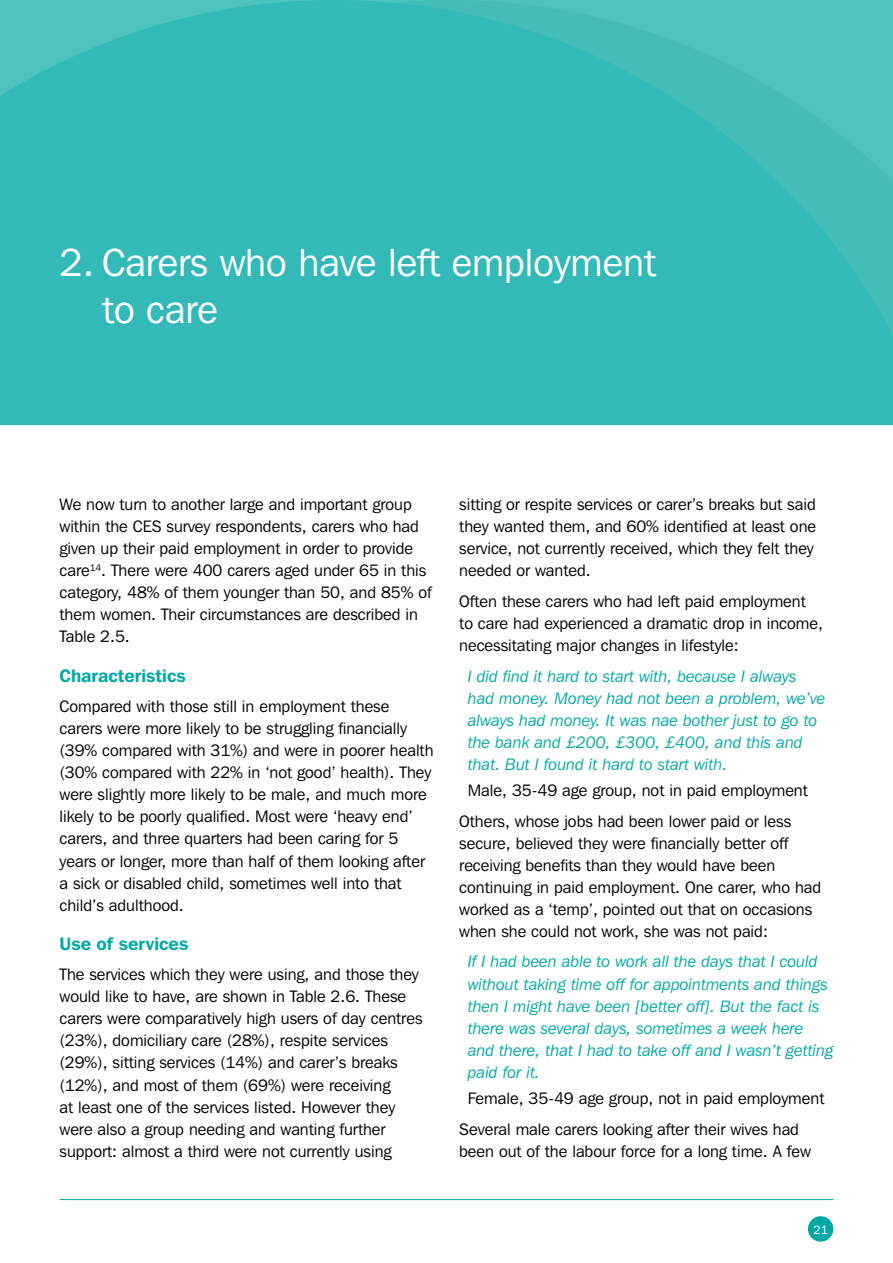
<style>
.page{position:relative;width:893px;height:1263px;background:#fff}
.page>*{position:absolute;margin:0;border:0;box-sizing:border-box;transform-origin:0 0}
.t1{font:39px/46.8px "Franklin Gothic IT Cby BT";color:#fff}
.t2{font:600 18px "Franklin Gothic IT Cby BT";color:#00a9a6}
.t3{font:16.5px/22px "Franklin Gothic IT Cby BT";color:#000}
.t4{font:italic 16.5px/22px "Franklin Gothic IT Cby BT";color:#00a9a6}
.t5{font:12px "Franklin Gothic IT Cby BT";color:#fff}
</style>
<div class="page">
<svg style="left:0;top:0;width:893px;height:425px;background:#36bab8"></svg>
<div style="left:808px;top:1216px;width:25px;height:26px;background:#00a9a6;border-radius:50%"></div>
<hr style="left:60px;top:1199px;width:773px;height:1px;background:#00a9a6">
<h1 class="t1" style="left:102px;top:239px;width:555px;text-indent:-43px">2. Carers who have left employment to care</h1>
<p class="t3" style="left:60px;top:493px;width:374px">We now turn to another large and important group within the CES survey respondents, carers who had given up their paid employment in order to provide care<sup>14</sup>. There were 400 carers aged under 65 in this category, 48% of them younger than 50, and 85% of them women. Their circumstances are described in Table 2.5.</p>
<p class="t2" style="left:60px;top:664px;width:128px">Characteristics</p>
<p class="t3" style="left:60px;top:695px;width:376px">Compared with those still in employment these carers were more likely to be struggling financially (39% compared with 31%) and were in poorer health (30% compared with 22% in ‘not good’ health). They were slightly more likely to be male, and much more likely to be poorly qualified. Most were ‘heavy end’ carers, and three quarters had been caring for 5 years or longer, more than half of them looking after a sick or disabled child, sometimes well into that child’s adulthood.</p>
<p class="t2" style="left:60px;top:932px;width:130px">Use of services</p>
<p class="t3" style="left:60px;top:963px;width:364px">The services which they were using, and those they would like to have, are shown in Table 2.6. These carers were comparatively high users of day centres (23%), domiciliary care (28%), respite services (29%), sitting services (14%) and carer’s breaks (12%), and most of them (69%) were receiving<br>at least one of the services listed. However they were also a group needing and wanting further support: almost a third were not currently using</p>
<p class="t3" style="left:459px;top:493px;width:358px">sitting or respite services or carer’s breaks but said they wanted them, and 60% identified at least one service, not currently received, which they felt they needed or wanted.</p>
<p class="t3" style="left:459px;top:590px;width:365px">Often these carers who had left paid employment to care had experienced a dramatic drop in income, necessitating major changes in lifestyle:</p>
<p class="t4" style="left:468px;top:664px;width:359px">I did find it hard to start with, because I always had money. Money had not been a problem, we’ve always had money. It was nae bother just to go to the bank and £200, £300, £400, and this and that. But I found it hard to start with.</p>
<p class="t3" style="left:459px;top:775px;width:350px;line-height:30.6px;text-indent:9px">Male, 35-49 age group, not in paid employment<br>Others, whose jobs had been lower paid or less</p>
<p class="t3" style="left:459px;top:832px;width:364px">secure, believed they were financially better off receiving benefits than they would have been continuing in paid employment. One carer, who had worked as a ‘temp’, pointed out that on occasions when she could not work, she was not paid:</p>
<p class="t4" style="left:468px;top:950px;width:367px">If I had been able to work all the days that I could without taking time off for appointments and things then I might have been [better off]. But the fact is there was several days, sometimes a week here and there, that I had to take off and I wasn’t getting paid for it.</p>
<p class="t3" style="left:459px;top:1083px;width:367px;line-height:30.6px;text-indent:9px">Female, 35-49 age group, not in paid employment<br>Several male carers looking after their wives had</p>
<p class="t3" style="left:459px;top:1140px;width:353px">been out of the labour force for a long time. A few</p>
<p class="t5" style="left:813px;top:1222px;width:14px">21</p>
</div>
